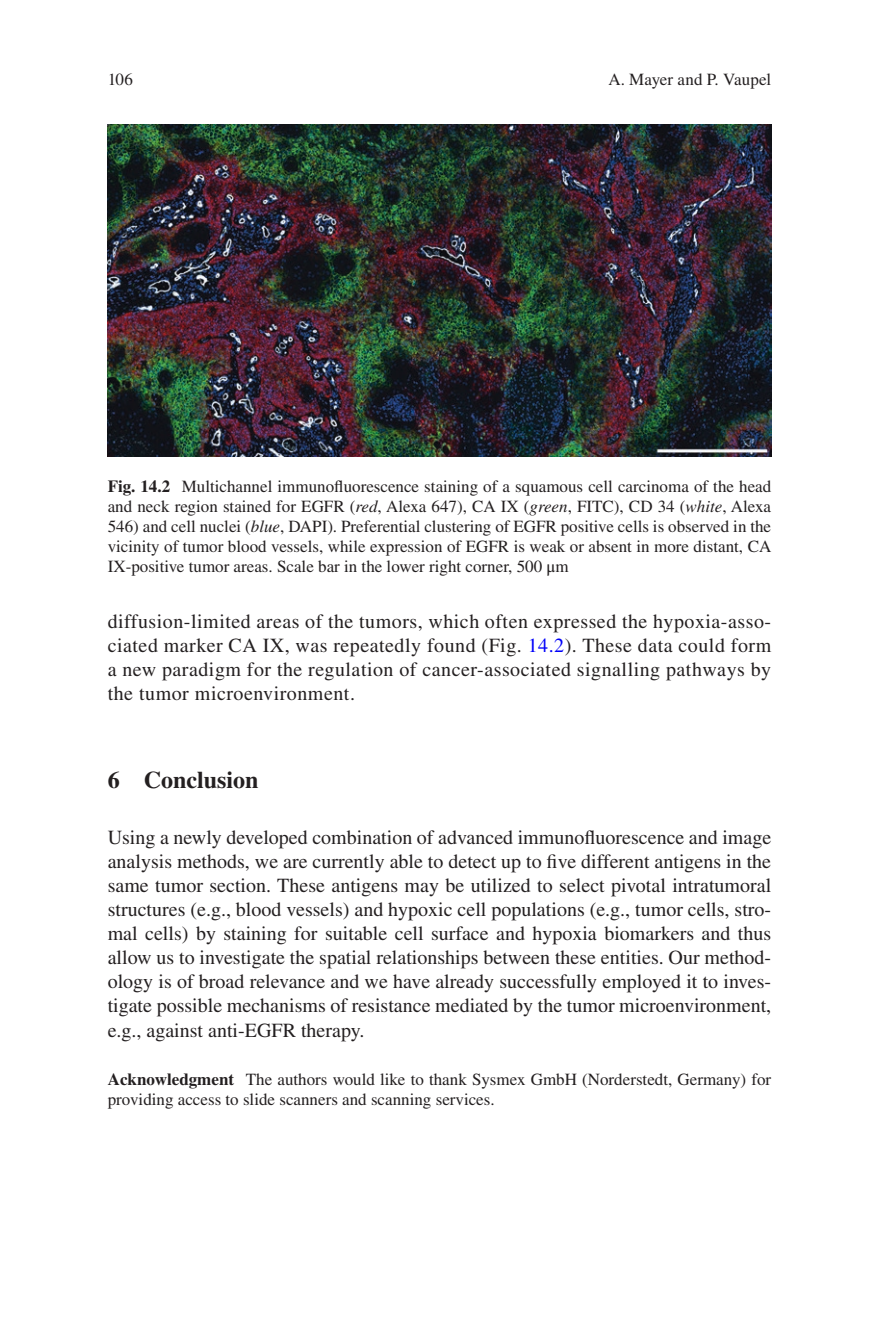
<style>
.page{position:relative;width:879px;height:1333px;background:#fff}
.page>*{position:absolute;margin:0;border:0;box-sizing:border-box;transform-origin:0 0}
.t1{font:700 24px "Nlfnkt Times LT Std";color:#231f20}
.t2{font:20px/24px "Cchxfw Times LT Std";color:#231f20;text-align:justify}
.t3{font:17px/20px "Cchxfw Times LT Std";color:#231f20}
.t4{font:17px "Ybkrpj Times LT Std";color:#231f20}
.s1{font-family:"Nlfnkt Times LT Std";font-weight:700}
.s2{font-family:"Ypclrq Times LT Std";font-style:italic}
.s3{font-family:"Ddyfkd STIX General"}
.s4{color:#0000fa}
</style>
<div class="page">
<img style="left:108px;top:124px;width:663px;height:332px">
<p class="t3" style="left:108px;top:69px;width:27px">106</p>
<p class="t4" style="left:608px;top:70px;width:164px">A. Mayer and P. Vaupel</p>
<p class="t3" style="left:108px;top:476px;width:665px;text-align:justify"><span class="s1">Fig. 14.2</span> Multichannel immunofluorescence staining of a squamous cell carcinoma of the head and neck region stained for EGFR (<span class="s2">red</span>, Alexa 647), CA IX (<span class="s2">green</span>, FITC), CD 34 (<span class="s2">white</span>, Alexa 546) and cell nuclei (<span class="s2">blue</span>, DAPI). Preferential clustering of EGFR positive cells is observed in the vicinity of tumor blood vessels, while expression of EGFR is weak or absent in more distant, CA IX-positive tumor areas. Scale bar in the lower right corner, 500 <span class="s3">μ</span>m</p>
<p class="t2" style="left:108px;top:609px;width:665px">diffusion-limited areas of the tumors, which often expressed the hypoxia-asso&shy;ciated marker CA IX, was repeatedly found (Fig. <span class="s4">14.2</span>). These data could form a new paradigm for the regulation of cancer-associated signalling pathways by the tumor microenvironment.</p>
<p class="t1" style="left:108px;top:766px;width:152px">6 Conclusion</p>
<p class="t2" style="left:108px;top:825px;width:665px">Using a newly developed combination of advanced immunofluorescence and image analysis methods, we are currently able to detect up to five different antigens in the same tumor section. These antigens may be utilized to select pivotal intratumoral structures (e.g., blood vessels) and hypoxic cell populations (e.g., tumor cells, stro&shy;mal cells) by staining for suitable cell surface and hypoxia biomarkers and thus allow us to investigate the spatial relationships between these entities. Our method&shy;ology is of broad relevance and we have already successfully employed it to inves&shy;tigate possible mechanisms of resistance mediated by the tumor microenvironment, e.g., against anti-EGFR therapy.</p>
<p class="t3" style="left:108px;top:1068px;width:665px"><span class="s1">Acknowledgment</span> The authors would like to thank Sysmex GmbH (Norderstedt, Germany) for providing access to slide scanners and scanning services.</p>
</div>
